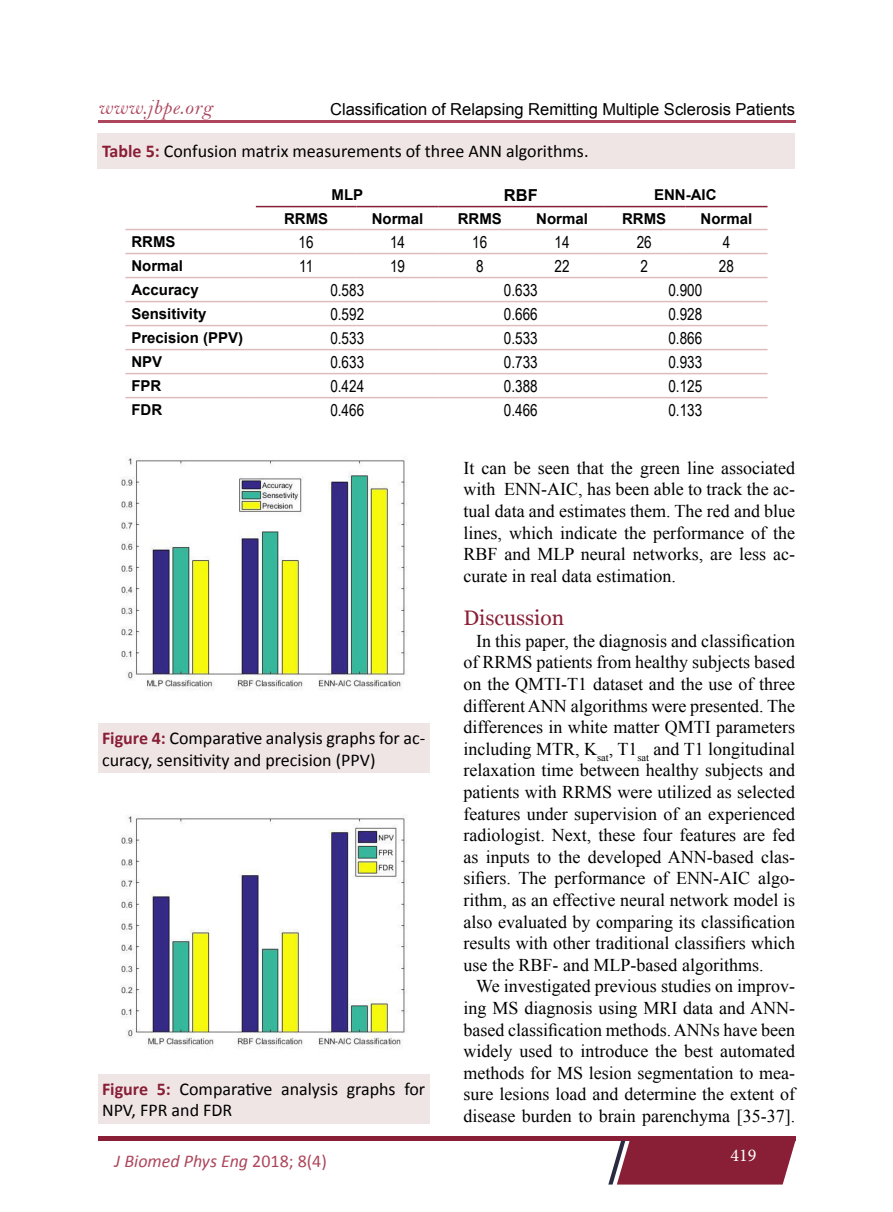
<style>
.page{position:relative;width:893px;height:1212px;background:#fff}
.page>*{position:absolute;margin:0;border:0;box-sizing:border-box;transform-origin:0 0}
.t1{font:21px "Bell MT Italic";letter-spacing:.03em;color:#ad465c}
.t2{font:21px "Georgia";color:#891f36}
.t3{font:18px/21.6px "Times New Roman";color:#000;text-align:justify}
.t4{font:18px/21.6px "Calibri";color:#000}
.t5{font:italic 18px "Calibri";color:#ad465c}
.t6{font:18px "Minion Pro";color:#fff}
.t7{font:16.5px "Arial Narrow";color:#000}
.t8{font:16.5px "Arial";color:#000}
.t9{font:700 16.5px "Arial";color:#000}
.t10{font:700 15px "Arial";color:#000}
.s1{font-weight:700;color:#891f36}
.s2{font-style:normal}
</style>
<div class="page">
<div style="left:98px;top:1136px;width:697px;height:5px;background:#891f36"></div>
<svg style="left:608px;top:1141px;width:187px;height:43px;background:#913348"></svg>
<hr style="left:98px;top:120px;width:698px;height:2px;background:#ad465c">
<img style="left:121px;top:458px;width:286px;height:232px">
<div style="left:98px;top:723px;width:331px;height:50px;background:#f0e5e5"></div>
<img style="left:121px;top:816px;width:286px;height:232px">
<div style="left:98px;top:1074px;width:331px;height:49px;background:#f0e5e5"></div>
<hr style="left:125px;top:229px;width:131px;height:1px;background:#debbbc">
<hr style="left:256px;top:229px;width:100px;height:1px;background:#debbbc">
<hr style="left:356px;top:229px;width:83px;height:1px;background:#debbbc">
<hr style="left:439px;top:229px;width:82px;height:1px;background:#debbbc">
<hr style="left:521px;top:229px;width:82px;height:1px;background:#debbbc">
<hr style="left:603px;top:229px;width:82px;height:1px;background:#debbbc">
<hr style="left:685px;top:229px;width:82px;height:1px;background:#debbbc">
<hr style="left:125px;top:253px;width:131px;height:1px;background:#debbbc">
<hr style="left:256px;top:253px;width:100px;height:1px;background:#debbbc">
<hr style="left:356px;top:253px;width:83px;height:1px;background:#debbbc">
<hr style="left:439px;top:253px;width:82px;height:1px;background:#debbbc">
<hr style="left:521px;top:253px;width:82px;height:1px;background:#debbbc">
<hr style="left:603px;top:253px;width:82px;height:1px;background:#debbbc">
<hr style="left:685px;top:253px;width:82px;height:1px;background:#debbbc">
<hr style="left:125px;top:277px;width:131px;height:1px;background:#debbbc">
<hr style="left:256px;top:277px;width:100px;height:1px;background:#debbbc">
<hr style="left:356px;top:277px;width:83px;height:1px;background:#debbbc">
<hr style="left:439px;top:277px;width:82px;height:1px;background:#debbbc">
<hr style="left:521px;top:277px;width:82px;height:1px;background:#debbbc">
<hr style="left:603px;top:277px;width:82px;height:1px;background:#debbbc">
<hr style="left:685px;top:277px;width:82px;height:1px;background:#debbbc">
<hr style="left:125px;top:301px;width:131px;height:1px;background:#debbbc">
<hr style="left:256px;top:301px;width:100px;height:1px;background:#debbbc">
<hr style="left:356px;top:301px;width:83px;height:1px;background:#debbbc">
<hr style="left:439px;top:301px;width:82px;height:1px;background:#debbbc">
<hr style="left:521px;top:301px;width:82px;height:1px;background:#debbbc">
<hr style="left:603px;top:301px;width:82px;height:1px;background:#debbbc">
<hr style="left:685px;top:301px;width:82px;height:1px;background:#debbbc">
<hr style="left:125px;top:325px;width:131px;height:1px;background:#debbbc">
<hr style="left:256px;top:325px;width:100px;height:1px;background:#debbbc">
<hr style="left:356px;top:325px;width:83px;height:1px;background:#debbbc">
<hr style="left:439px;top:325px;width:82px;height:1px;background:#debbbc">
<hr style="left:521px;top:325px;width:82px;height:1px;background:#debbbc">
<hr style="left:603px;top:325px;width:82px;height:1px;background:#debbbc">
<hr style="left:685px;top:325px;width:82px;height:1px;background:#debbbc">
<hr style="left:125px;top:349px;width:131px;height:1px;background:#debbbc">
<hr style="left:256px;top:349px;width:100px;height:1px;background:#debbbc">
<hr style="left:356px;top:349px;width:83px;height:1px;background:#debbbc">
<hr style="left:439px;top:349px;width:82px;height:1px;background:#debbbc">
<hr style="left:521px;top:349px;width:82px;height:1px;background:#debbbc">
<hr style="left:603px;top:349px;width:82px;height:1px;background:#debbbc">
<hr style="left:685px;top:349px;width:82px;height:1px;background:#debbbc">
<hr style="left:125px;top:373px;width:131px;height:1px;background:#debbbc">
<hr style="left:256px;top:373px;width:100px;height:1px;background:#debbbc">
<hr style="left:356px;top:373px;width:83px;height:1px;background:#debbbc">
<hr style="left:439px;top:373px;width:82px;height:1px;background:#debbbc">
<hr style="left:521px;top:373px;width:82px;height:1px;background:#debbbc">
<hr style="left:603px;top:373px;width:82px;height:1px;background:#debbbc">
<hr style="left:685px;top:373px;width:82px;height:1px;background:#debbbc">
<hr style="left:125px;top:397px;width:131px;height:1px;background:#debbbc">
<hr style="left:256px;top:397px;width:100px;height:1px;background:#debbbc">
<hr style="left:356px;top:397px;width:83px;height:1px;background:#debbbc">
<hr style="left:439px;top:397px;width:82px;height:1px;background:#debbbc">
<hr style="left:521px;top:397px;width:82px;height:1px;background:#debbbc">
<hr style="left:603px;top:397px;width:82px;height:1px;background:#debbbc">
<hr style="left:685px;top:397px;width:82px;height:1px;background:#debbbc">
<hr style="left:256px;top:206px;width:100px;height:1px;background:#891f36">
<hr style="left:356px;top:206px;width:83px;height:1px;background:#891f36">
<hr style="left:439px;top:206px;width:82px;height:1px;background:#891f36">
<hr style="left:521px;top:206px;width:82px;height:1px;background:#891f36">
<hr style="left:603px;top:206px;width:82px;height:1px;background:#891f36">
<hr style="left:685px;top:206px;width:82px;height:1px;background:#891f36">
<div style="left:98px;top:133px;width:697px;height:35px;background:#f0e5e5"></div>
<p class="t1" style="left:98px;top:94px;width:116px">www.jbpe.org</p>
<p class="t8" style="left:330px;top:98px;width:466px">Classification of Relapsing Remitting Multiple Sclerosis Patients</p>
<p class="t4" style="left:102px;top:141px;width:488px"><span class="s1">Table 5:</span> Confusion matrix measurements of three ANN algorithms.</p>
<p class="t10" style="left:332px;top:185px;width:33px">MLP</p>
<p class="t9" style="left:504px;top:184px;width:35px">RBF</p>
<p class="t10" style="left:654px;top:185px;width:64px">ENN-AIC</p>
<p class="t10" style="left:284px;top:208px;width:46px">RRMS</p>
<p class="t10" style="left:372px;top:208px;width:53px">Normal</p>
<p class="t10" style="left:458px;top:208px;width:46px">RRMS</p>
<p class="t10" style="left:536px;top:208px;width:53px">Normal</p>
<p class="t10" style="left:622px;top:208px;width:46px">RRMS</p>
<p class="t10" style="left:701px;top:208px;width:53px">Normal</p>
<p class="t10" style="left:131px;top:232px;width:46px">RRMS</p>
<p class="t7" style="left:299px;top:230px;width:17px">16</p>
<p class="t7" style="left:390px;top:230px;width:17px">14</p>
<p class="t7" style="left:472px;top:230px;width:17px">16</p>
<p class="t7" style="left:554px;top:230px;width:17px">14</p>
<p class="t7" style="left:637px;top:230px;width:17px">26</p>
<p class="t7" style="left:723px;top:230px;width:9px">4</p>
<p class="t10" style="left:131px;top:256px;width:53px">Normal</p>
<p class="t7" style="left:299px;top:254px;width:16px">11</p>
<p class="t7" style="left:390px;top:254px;width:17px">19</p>
<p class="t7" style="left:476px;top:254px;width:9px">8</p>
<p class="t7" style="left:554px;top:254px;width:17px">22</p>
<p class="t7" style="left:640px;top:254px;width:9px">2</p>
<p class="t7" style="left:719px;top:254px;width:17px">28</p>
<p class="t10" style="left:131px;top:280px;width:69px">Accuracy</p>
<p class="t7" style="left:330px;top:278px;width:35px">0.583</p>
<p class="t7" style="left:504px;top:278px;width:35px">0.633</p>
<p class="t7" style="left:668px;top:278px;width:35px">0.900</p>
<p class="t10" style="left:131px;top:304px;width:77px">Sensitivity</p>
<p class="t7" style="left:330px;top:302px;width:35px">0.592</p>
<p class="t7" style="left:504px;top:302px;width:35px">0.666</p>
<p class="t7" style="left:668px;top:302px;width:35px">0.928</p>
<p class="t10" style="left:131px;top:328px;width:113px">Precision (PPV)</p>
<p class="t7" style="left:330px;top:326px;width:35px">0.533</p>
<p class="t7" style="left:504px;top:326px;width:35px">0.533</p>
<p class="t7" style="left:668px;top:326px;width:35px">0.866</p>
<p class="t10" style="left:131px;top:352px;width:32px">NPV</p>
<p class="t7" style="left:330px;top:350px;width:35px">0.633</p>
<p class="t7" style="left:504px;top:350px;width:35px">0.733</p>
<p class="t7" style="left:668px;top:350px;width:35px">0.933</p>
<p class="t10" style="left:131px;top:376px;width:31px">FPR</p>
<p class="t7" style="left:330px;top:374px;width:35px">0.424</p>
<p class="t7" style="left:504px;top:374px;width:35px">0.388</p>
<p class="t7" style="left:668px;top:374px;width:35px">0.125</p>
<p class="t10" style="left:131px;top:400px;width:32px">FDR</p>
<p class="t7" style="left:330px;top:398px;width:35px">0.466</p>
<p class="t7" style="left:504px;top:398px;width:35px">0.466</p>
<p class="t7" style="left:668px;top:398px;width:35px">0.133</p>
<p class="t4" style="left:102px;top:727px;width:325px"><span class="s1">Figure 4:</span> Comparative analysis graphs for ac&shy;curacy, sensitivity and precision (PPV)</p>
<p class="t4" style="left:102px;top:1078px;width:325px"><span class="s1">Figure 5:</span> Comparative analysis graphs for<br>NPV, FPR and FDR</p>
<p class="t5" style="left:115px;top:1148px;width:214px">J Biomed Phys Eng <span class="s2">2018; 8(4)</span></p>
<p class="t3" style="left:463px;top:457px;width:333px">It can be seen that the green line associated with ENN-AIC, has been able to track the ac&shy;tual data and estimates them. The red and blue lines, which indicate the performance of the RBF and MLP neural networks, are less ac&shy;curate in real data estimation.</p>
<p class="t2" style="left:463px;top:605px;width:102px">Discussion</p>
<p class="t3" style="left:463px;top:630px;width:333px;text-indent:13px">In this paper, the diagnosis and classification of RRMS patients from healthy subjects based on the QMTI-T1 dataset and the use of three different ANN algorithms were presented. The differences in white matter QMTI parameters including MTR, K<sub>sat</sub>, T1<sub>sat</sub> and T1 longitudinal relaxation time between healthy subjects and patients with RRMS were utilized as selected features under supervision of an experienced radiologist. Next, these four features are fed as inputs to the developed ANN-based clas&shy;sifiers. The performance of ENN-AIC algo&shy;rithm, as an effective neural network model is also evaluated by comparing its classification results with other traditional classifiers which use the RBF- and MLP-based algorithms.</p>
<p class="t3" style="left:463px;top:975px;width:333px;text-indent:13px">We investigated previous studies on improv&shy;ing MS diagnosis using MRI data and ANN&shy;based classification methods. ANNs have been widely used to introduce the best automated methods for MS lesion segmentation to mea&shy;sure lesions load and determine the extent of disease burden to brain parenchyma [35-37].</p>
<p class="t6" style="left:730px;top:1143px;width:27px">419</p>
</div>
